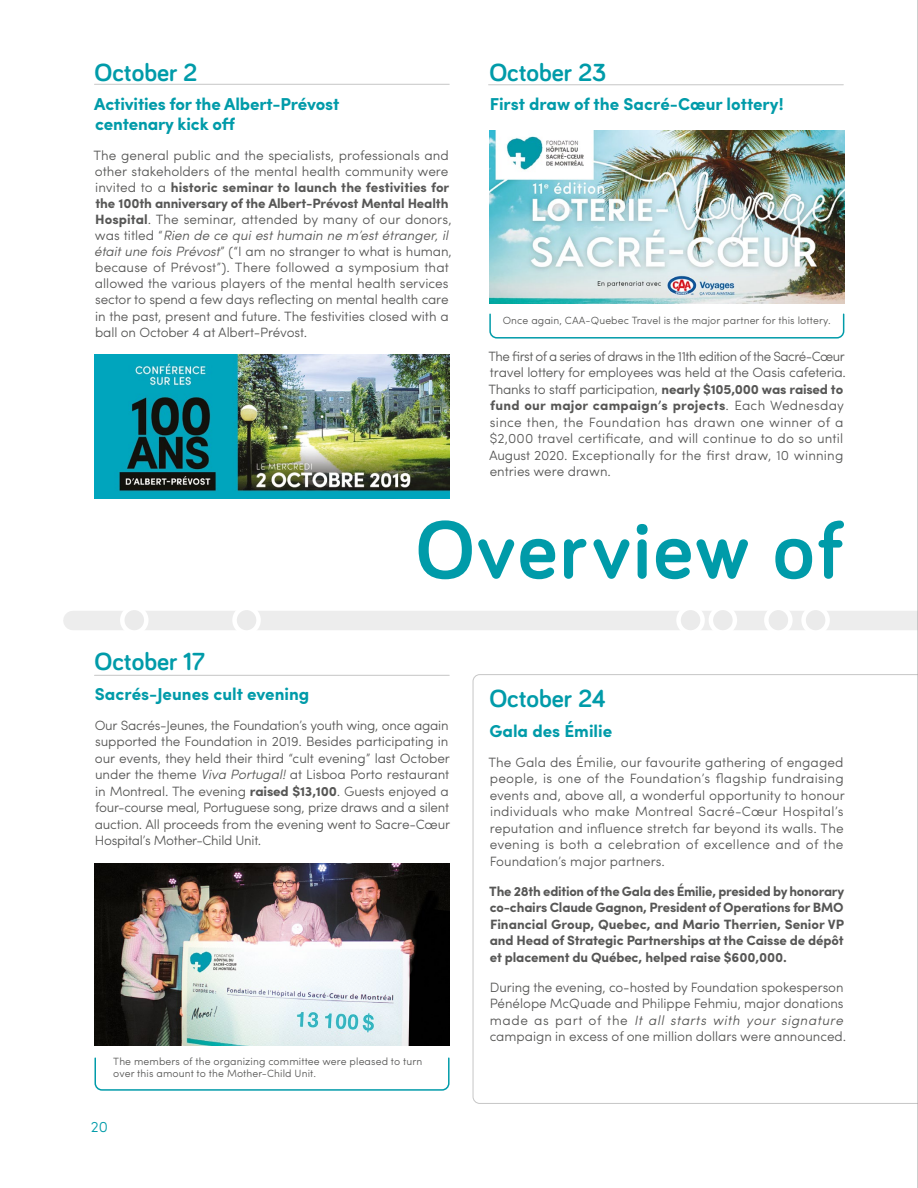
<style>
.page{position:relative;width:918px;height:1188px;background:#fff}
.page>*{position:absolute;margin:0;border:0;box-sizing:border-box;transform-origin:0 0}
.t1{font:700 84px "Bariol";letter-spacing:.03em;color:#009ba9}
.t2{font:700 25.5px "Bariol";color:#009ba9}
.t3{font:700 17.25px/20.2px "Sofia Pro";letter-spacing:-.005em;color:#009ba9}
.t4{font:300 15px "Sofia Pro";color:#009ba9}
.t5{font:300 13.5px/16.5px "Sofia Pro";color:#575756}
.t6{font:700 13.5px/16.5px "Sofia Pro";letter-spacing:-.01em;color:#575756;text-align:justify}
.t7{font:300 10.5px/12px "Sofia Pro";letter-spacing:.01em;color:#575756}
.s1{font-weight:700}
.s2{font-style:italic}
</style>
<div class="page">
<hr style="left:94px;top:84px;width:355px;height:1px;background:#c6c6c6">
<hr style="left:489px;top:84px;width:354px;height:1px;background:#c6c6c6">
<img style="left:489px;top:131px;width:355px;height:172px">
<div style="left:73px;top:611px;width:845px;height:19px;background:#ededed"></div>
<div style="left:676px;top:606px;width:29px;height:29px;border:4px solid #fff;border-radius:50%"></div>
<div style="left:709px;top:606px;width:28px;height:29px;border:4px solid #fff;border-radius:50%"></div>
<div style="left:232px;top:606px;width:29px;height:29px;border:4px solid #fff;border-radius:50%"></div>
<div style="left:120px;top:606px;width:29px;height:29px;border:4px solid #fff;border-radius:50%"></div>
<div style="left:764px;top:606px;width:29px;height:29px;border:4px solid #fff;border-radius:50%"></div>
<div style="left:801px;top:606px;width:29px;height:29px;border:4px solid #fff;border-radius:50%"></div>
<hr style="left:94px;top:675px;width:355px;height:1px;background:#c6c6c6">
<svg style="left:473px;top:674px;width:444px;height:430px"></svg>
<img style="left:94px;top:355px;width:355px;height:144px">
<img style="left:94px;top:864px;width:355px;height:181px">
<svg style="left:94px;top:1057px;width:356px;height:34px"></svg>
<svg style="left:489px;top:313px;width:356px;height:26px"></svg>
<hr style="left:917px;top:0;width:1px;height:1188px;background:#9d9d9c">
<h2 class="t2" style="left:94px;top:55px;width:104px">October 2</h2>
<p class="t3" style="left:94px;top:93px;width:247px">Activities for the Albert-Prévost centenary kick off</p>
<p class="t5" style="left:94px;top:146px;width:360px;line-height:16px">The general public and the specialists, professionals and other stakeholders of the mental health community were invited to a <span class="s1">historic seminar to launch the festivities for the 100th anniversary of the Albert-Prévost Mental Health Hospital</span>. The seminar, attended by many of our donors, was titled “<span class="s2">Rien de ce qui est humain ne m’est étranger, il était une fois Prévost</span>” (“I am no stranger to what is human, because of Prévost”). There followed a symposium that allowed the various players of the mental health services sector to spend a few days reflecting on mental health care in the past, present and future. The festivities closed with a ball on October 4 at Albert-Prévost.</p>
<h2 class="t2" style="left:489px;top:55px;width:119px">October 23</h2>
<p class="t3" style="left:490px;top:93px;width:295px">First draw of the Sacré-Cœur lottery!</p>
<p class="t7" style="left:503px;top:314px;width:329px">Once again, CAA-Quebec Travel is the major partner for this lottery.</p>
<p class="t5" style="left:488px;top:347px;width:359px">The first of a series of draws in the 11th edition of the Sacré-Cœur travel lottery for employees was held at the Oasis cafeteria.<br>Thanks to staff participation, <span class="s1">nearly $105,000 was raised to fund our major campaign’s projects</span>. Each Wednesday since then, the Foundation has drawn one winner of a $2,000 travel certificate, and will continue to do so until August 2020. Exceptionally for the first draw, 10 winning entries were drawn.</p>
<h2 class="t2" style="left:94px;top:644px;width:112px">October 17</h2>
<h1 class="t1" style="left:416px;top:492px;width:430px">Overview of</h1>
<p class="t3" style="left:95px;top:683px;width:216px">Sacrés-Jeunes cult evening</p>
<p class="t5" style="left:95px;top:716px;width:357px;text-align:justify">Our Sacrés-Jeunes, the Foundation’s youth wing, once again supported the Foundation in 2019. Besides participating in our events, they held their third “cult evening” last October under the theme <span class="s2">Viva Portugal!</span> at Lisboa Porto restaurant in Montreal. The evening <span class="s1">raised $13,100</span>. Guests enjoyed a four-course meal, Portuguese song, prize draws and a silent auction. All proceeds from the evening went to Sacre-Cœur Hospital’s Mother-Child Unit.</p>
<p class="t7" style="left:113px;top:1055px;width:311px">The members of the organizing committee were pleased to turn over this amount to the Mother-Child Unit.</p>
<p class="t4" style="left:91px;top:1116px;width:19px">20</p>
<h2 class="t2" style="left:489px;top:681px;width:118px">October 24</h2>
<p class="t3" style="left:489px;top:719px;width:124px">Gala des Émilie</p>
<p class="t5" style="left:488px;top:753px;width:358px;text-align:justify">The Gala des Émilie, our favourite gathering of engaged people, is one of the Foundation’s flagship fundraising events and, above all, a wonderful opportunity to honour individuals who make Montreal Sacré-Cœur Hospital’s reputation and influence stretch far beyond its walls. The evening is both a celebration of excellence and of the Foundation’s major partners.</p>
<p class="t6" style="left:489px;top:882px;width:356px">The 28th edition of the Gala des Émilie, presided by honorary co-chairs Claude Gagnon, President of Operations for BMO Financial Group, Quebec, and Mario Therrien, Senior VP and Head of Strategic Partnerships at the Caisse de dépôt et placement du Québec, helped raise $600,000.</p>
<p class="t5" style="left:490px;top:978px;width:358px">During the evening, co-hosted by Foundation spokesperson Pénélope McQuade and Philippe Fehmiu, major donations made as part of the <span class="s2">It all starts with your signature </span>campaign in excess of one million dollars were announced.</p>
</div>
